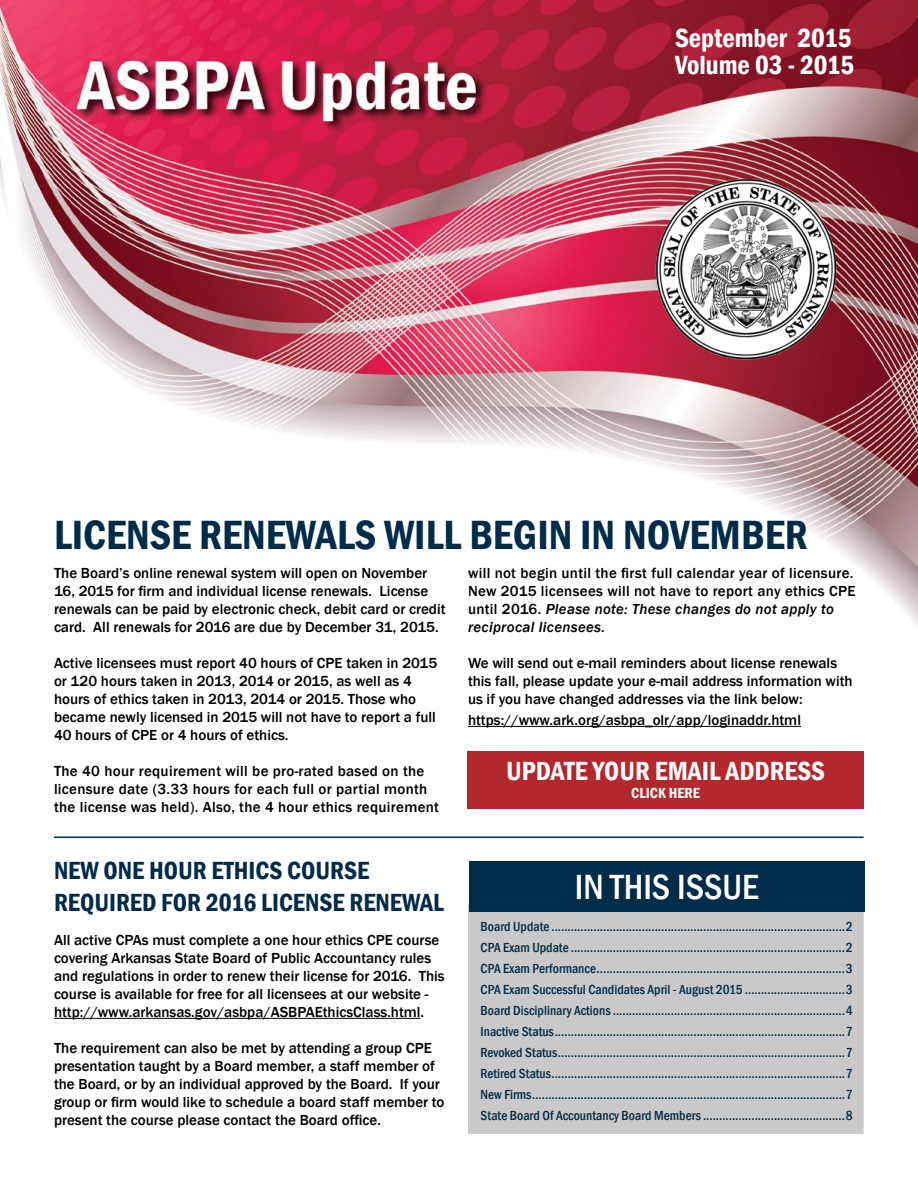
<style>
.page{position:relative;width:918px;height:1188px;background:#fff}
.page>*{position:absolute;margin:0;border:0;box-sizing:border-box;transform-origin:0 0}
.t1{font:600 condensed 42px "Franklin Gothic";color:#002b49}
.t2{font:500 condensed 36px "Franklin Gothic";color:#fff}
.t3{font:600 condensed 27px/27px "Franklin Gothic";color:#fff}
.t4{font:600 condensed 25.5px/32.4px "Franklin Gothic";color:#002b49}
.t5{font:500 15px/18px "Franklin Gothic";color:#000}
.t6{font:500 15px/18px "Franklin Gothic";letter-spacing:.02em;color:#000}
.t7{font:600 condensed 15px "Franklin Gothic";color:#fff}
.t8{font:500 condensed 13.5px/21px "Franklin Gothic";color:#002b49;text-align:justify}
.s1{font-style:italic}
</style>
<div class="page">
<img style="left:0;top:0;width:918px;height:625px">
<img style="left:654px;top:177px;width:185px;height:185px">
<div style="left:468px;top:905px;width:396px;height:229px;background:#cac8c8"></div>
<hr style="left:468px;top:726px;width:333px;height:1px;background:#000">
<div style="left:469px;top:861px;width:396px;height:51px;background:#002b49"></div>
<div style="left:468px;top:751px;width:396px;height:58px;background:#b3282d"></div>
<hr style="left:54px;top:1018px;width:367px;height:1px;background:#000">
<hr style="left:54px;top:837px;width:810px;height:1px;background:#002b49">
<h3 class="t3" style="left:675px;top:26px;width:181px">September 2015<br>Volume 03 - 2015</h3>
<h1 class="t1" style="left:54px;top:517px;width:755px">LICENSE RENEWALS WILL BEGIN IN NOVEMBER</h1>
<p class="t5" style="left:54px;top:565px;width:393px">The Board’s online renewal system will open on November 16, 2015 for firm and individual license renewals. License renewals can be paid by electronic check, debit card or credit card. All renewals for 2016 are due by December 31, 2015.</p>
<p class="t5" style="left:54px;top:654px;width:385px">Active licensees must report 40 hours of CPE taken in 2015 or 120 hours taken in 2013, 2014 or 2015, as well as 4 hours of ethics taken in 2013, 2014 or 2015. Those who became newly licensed in 2015 will not have to report a full 40 hours of CPE or 4 hours of ethics.</p>
<p class="t6" style="left:54px;top:762px;width:387px">The 40 hour requirement will be pro-rated based on the licensure date (3.33 hours for each full or partial month the license was held). Also, the 4 hour ethics requirement</p>
<p class="t6" style="left:468px;top:564px;width:389px">will not begin until the first full calendar year of licensure.<br>New 2015 licensees will not have to report any ethics CPE until 2016. <span class="s1">Please note: These changes do not apply to reciprocal licensees.</span></p>
<p class="t5" style="left:468px;top:654px;width:386px">We will send out e-mail reminders about license renewals this fall, please update your e-mail address information with us if you have changed addresses via the link below:</p>
<p class="t5" style="left:468px;top:711px;width:335px">https://www.ark.org/asbpa_olr/app/loginaddr.html</p>
<h3 class="t3" style="left:506px;top:759px;width:320px">UPDATE YOUR EMAIL ADDRESS</h3>
<p class="t7" style="left:631px;top:787px;width:70px">CLICK HERE</p>
<h3 class="t4" style="left:54px;top:855px;width:391px">NEW ONE HOUR ETHICS COURSE<br>REQUIRED FOR 2016 LICENSE RENEWAL</h3>
<p class="t5" style="left:54px;top:931px;width:392px">All active CPAs must complete a one hour ethics CPE course covering Arkansas State Board of Public Accountancy rules and regulations in order to renew their license for 2016. This course is available for free for all licensees at our website - http://www.arkansas.gov/asbpa/ASBPAEthicsClass.html.</p>
<p class="t5" style="left:54px;top:1039px;width:392px">The requirement can also be met by attending a group CPE presentation taught by a Board member, a staff member of the Board, or by an individual approved by the Board. If your group or firm would like to schedule a board staff member to present the course please contact the Board office.</p>
<h2 class="t2" style="left:575px;top:872px;width:185px">IN THIS ISSUE</h2>
<p class="t8" style="left:481px;top:916px;width:374px">Board Update ...........................................................................................2<br>CPA Exam Update .....................................................................................2<br>CPA Exam Performance .............................................................................3<br>CPA Exam Successful Candidates April - August 2015 ...............................3<br>Board Disciplinary Actions ........................................................................4<br>Inactive Status ..........................................................................................7<br>Revoked Status .........................................................................................7<br>Retired Status ...........................................................................................7<br>New Firms .................................................................................................7<br>State Board Of Accountancy Board Members ............................................8</p>
</div>
